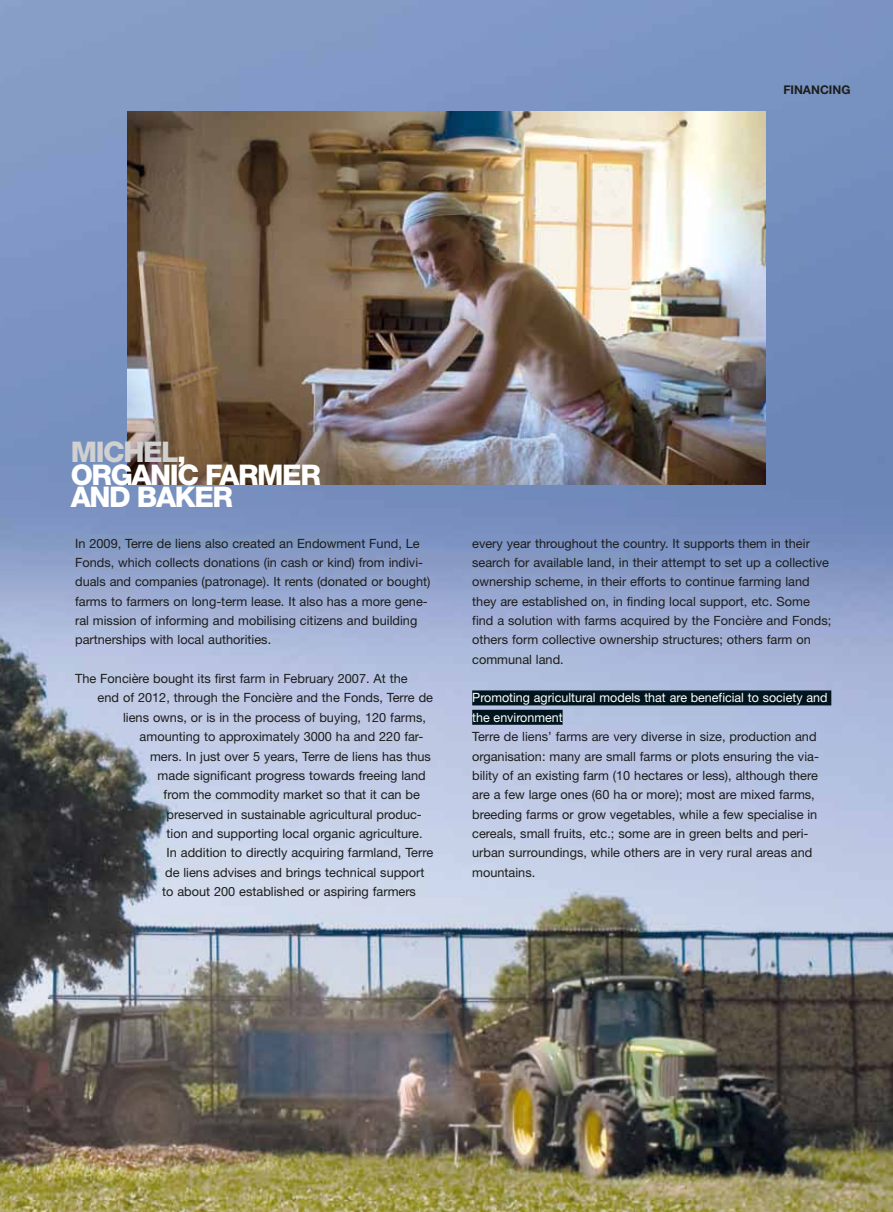
<style>
.page{position:relative;width:893px;height:1212px;background:#fff}
.page>*{position:absolute;margin:0;border:0;box-sizing:border-box;transform-origin:0 0}
.t1{font:800 28.5px/22.5px "Helvetica Neue LT Std";letter-spacing:-.05em;color:#fff}
.t2{font:12.75px/19.4px "Helvetica Neue LT Std";color:#1d1d1b}
.t3{font:12.75px/19.4px "Helvetica Neue LT Std";color:#fff}
.t4{font:700 12px "Helvetica Neue LT Std";color:#1d1d1b}
.s1{color:#d0d0d0}
</style>
<div class="page">
<img style="left:0;top:0;width:893px;height:1212px">
<div style="left:472px;top:690px;width:359px;height:15px;background:#00151d"></div>
<div style="left:472px;top:710px;width:91px;height:15px;background:#00151d"></div>
<img style="left:128px;top:112px;width:637px;height:373px">
<p class="t4" style="left:783px;top:82px;width:16px">FINANCING</p>
<h1 class="t1" style="left:71px;top:441px;width:252px"><span class="s1">MICHEL</span>,<br>ORGANIC FARMER<br>AND BAKER</h1>
<p class="t2" style="left:75px;top:533px;width:357px">In 2009, Terre de liens also created an Endowment Fund, Le Fonds, which collects donations (in cash or kind) from indivi&shy;duals and companies (patronage). It rents (donated or bought) farms to farmers on long-term lease. It also has a more gene&shy;ral mission of informing and mobilising citizens and building partnerships with local authorities.</p>
<p class="t2" style="left:75px;top:669px;width:334px">The Foncière bought its first farm in February 2007. At the</p>
<p class="t2" style="left:98px;top:688px;width:337px">end of 2012, through the Foncière and the Fonds, Terre de</p>
<p class="t2" style="left:123px;top:707px;width:304px">liens owns, or is in the process of buying, 120 farms,</p>
<p class="t2" style="left:140px;top:727px;width:285px">amounting to approximately 3000 ha and 220 far-</p>
<p class="t2" style="left:150px;top:746px;width:282px">mers. In just over 5 years, Terre de liens has thus</p>
<p class="t2" style="left:158px;top:765px;width:270px">made significant progress towards freeing land</p>
<p class="t2" style="left:164px;top:785px;width:258px">from the commodity market so that it can be</p>
<p class="t2" style="left:167px;top:804px;width:257px">preserved in sustainable agricultural produc-</p>
<p class="t2" style="left:167px;top:823px;width:257px">tion and supporting local organic agriculture.</p>
<p class="t2" style="left:167px;top:843px;width:268px">In addition to directly acquiring farmland, Terre</p>
<p class="t2" style="left:165px;top:862px;width:261px">de liens advises and brings technical support</p>
<p class="t2" style="left:162px;top:882px;width:255px">to about 200 established or aspiring farmers</p>
<p class="t2" style="left:472px;top:533px;width:361px">every year throughout the country. It supports them in their search for available land, in their attempt to set up a collective ownership scheme, in their efforts to continue farming land they are established on, in finding local support, etc. Some find a solution with farms acquired by the Foncière and Fonds; others form collective ownership structures; others farm on communal land.</p>
<p class="t3" style="left:472px;top:688px;width:357px">Promoting agricultural models that are beneficial to society and the environment</p>
<p class="t2" style="left:472px;top:727px;width:348px">Terre de liens’ farms are very diverse in size, production and organisation: many are small farms or plots ensuring the via&shy;bility of an existing farm (10 hectares or less), although there are a few large ones (60 ha or more); most are mixed farms, breeding farms or grow vegetables, while a few specialise in cereals, small fruits, etc.; some are in green belts and peri&shy;urban surroundings, while others are in very rural areas and mountains.</p>
</div>
